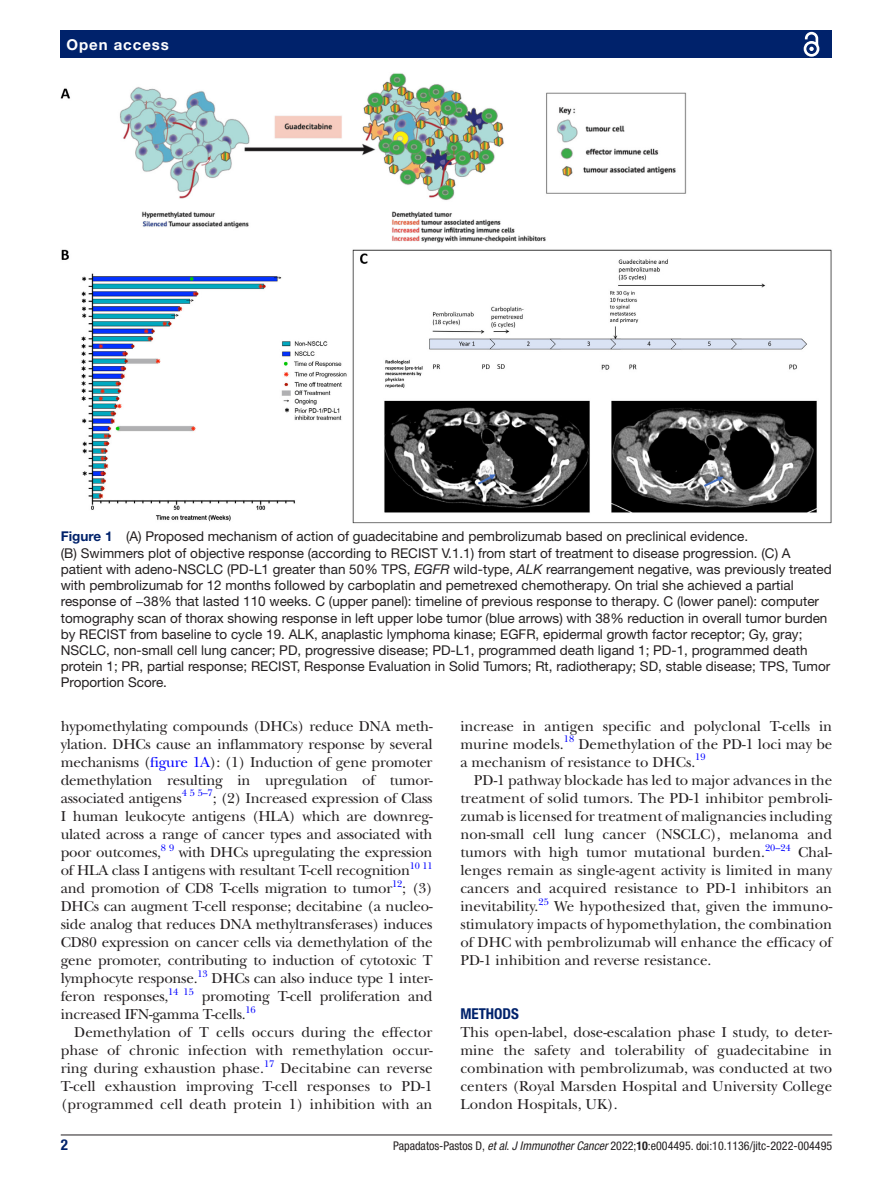
<style>
.page{position:relative;width:893px;height:1191px;background:#fff}
.page>*{position:absolute;margin:0;border:0;box-sizing:border-box;transform-origin:0 0}
.t1{font:15px/18px "New Baskerville";color:#231f20;text-align:justify}
.t2{font:700 15px "Helvetica Neue LT Std";letter-spacing:.065em;color:#fff}
.t3{font:700 condensed 15px "Helvetica Neue LT Std";color:#00226b}
.t4{font:13.5px/16.2px "Helvetica Neue LT Std";color:#231f20}
.t5{font:condensed 12px "Helvetica Neue LT Std";color:#231f20}
.t6{font:9.9px "New Baskerville";letter-spacing:-.015em;color:#00f}
.s1{font-weight:700;color:#00226b}
.s2{font-style:italic}
.s3{color:#00f}
.s4{font-weight:700}
</style>
<div class="page">
<hr style="left:61px;top:1134px;width:771px;height:1px;background:#231f20">
<div style="left:61px;top:31px;width:771px;height:27px;background:#00226b"></div>
<svg style="left:803px;top:31px;width:17px;height:26px"></svg>
<img style="left:61px;top:73px;width:771px;height:451px">
<p class="t2" style="left:66px;top:35px;width:104px">Open access</p>
<p class="t4" style="left:61px;top:528px;width:772px"><span class="s1">Figure 1</span> (A) Proposed mechanism of action of guadecitabine and pembrolizumab based on preclinical evidence.<br>(B) Swimmers plot of objective response (according to RECIST V.1.1) from start of treatment to disease progression. (C) A patient with adeno-NSCLC (PD-L1 greater than 50% TPS, <span class="s2">EGFR</span> wild-type, <span class="s2">ALK</span> rearrangement negative, was previously treated with pembrolizumab for 12 months followed by carboplatin and pemetrexed chemotherapy. On trial she achieved a partial response of −38% that lasted 110 weeks. C (upper panel): timeline of previous response to therapy. C (lower panel): computer tomography scan of thorax showing response in left upper lobe tumor (blue arrows) with 38% reduction in overall tumor burden by RECIST from baseline to cycle 19. ALK, anaplastic lymphoma kinase; EGFR, epidermal growth factor receptor; Gy, gray; NSCLC, non-small cell lung cancer; PD, progressive disease; PD-L1, programmed death ligand 1; PD-1, programmed death protein 1; PR, partial response; RECIST, Response Evaluation in Solid Tumors; Rt, radiotherapy; SD, stable disease; TPS, Tumor Proportion Score.</p>
<p class="t1" style="left:61px;top:717px;width:373px">hypomethylating compounds (DHCs) reduce DNA meth&shy;ylation. DHCs cause an inflammatory response by several mechanisms (<span class="s3">figure 1A</span>): (1) Induction of gene promoter demethylation resulting in upregulation of tumor&shy;associated antigens</p>
<p class="t6" style="left:182px;top:787px;width:33px">4 5 5–7</p>
<p class="t1" style="left:61px;top:789px;width:373px;text-indent:152px">; (2) Increased expression of Class I human leukocyte antigens (HLA) which are downreg&shy;ulated across a range of cancer types and associated with poor outcomes,</p>
<p class="t6" style="left:161px;top:841px;width:15px">8 9</p>
<p class="t1" style="left:61px;top:843px;width:373px;text-indent:118px">with DHCs upregulating the expression of HLA class I antigens with resultant T-cell recognition</p>
<p class="t6" style="left:410px;top:859px;width:24px">10 11</p>
<p class="t1" style="left:61px;top:879px;width:333px">and promotion of CD8 T-cells migration to tumor</p>
<p class="t6" style="left:392px;top:877px;width:12px">12</p>
<p class="t1" style="left:61px;top:879px;width:373px;text-indent:341px">; (3)<br>DHCs can augment T-cell response; decitabine (a nucleo&shy;side analog that reduces DNA methyltransferases) induces CD80 expression on cancer cells via demethylation of the gene promoter, contributing to induction of cytotoxic T lymphocyte response.</p>
<p class="t6" style="left:197px;top:967px;width:12px">13</p>
<p class="t1" style="left:212px;top:969px;width:222px">DHCs can also induce type 1 inter-</p>
<p class="t6" style="left:168px;top:985px;width:27px">14 15</p>
<p class="t1" style="left:61px;top:987px;width:373px;text-indent:141px">promoting T-cell proliferation and increased IFN-gamma T-cells.</p>
<p class="t1" style="left:61px;top:987px;width:109px">feron responses,</p>
<p class="t6" style="left:246px;top:1003px;width:12px">16</p>
<p class="t1" style="left:61px;top:1023px;width:373px;text-indent:14px">Demethylation of T cells occurs during the effector phase of chronic infection with remethylation occur&shy;ring during exhaustion phase.</p>
<p class="t6" style="left:264px;top:1057px;width:12px">17</p>
<p class="t1" style="left:61px;top:1059px;width:373px;text-indent:220px">Decitabine can reverse T-cell exhaustion improving T-cell responses to PD-1 (programmed cell death protein 1) inhibition with an</p>
<p class="t1" style="left:460px;top:717px;width:373px">increase in antigen specific and polyclonal T-cells in murine models.</p>
<p class="t6" style="left:564px;top:733px;width:12px">18</p>
<p class="t1" style="left:460px;top:735px;width:373px;text-indent:118px">Demethylation of the PD-1 loci may be a mechanism of resistance to DHCs.</p>
<p class="t6" style="left:695px;top:751px;width:12px">19</p>
<p class="t1" style="left:460px;top:771px;width:373px;text-indent:14px">PD-1 pathway blockade has led to major advances in the treatment of solid tumors. The PD-1 inhibitor pembroli&shy;zumab is licensed for treatment of malignancies including non-small cell lung cancer (NSCLC), melanoma and tumors with high tumor mutational burden.</p>
<p class="t6" style="left:765px;top:841px;width:27px">20–24</p>
<p class="t1" style="left:460px;top:843px;width:373px;text-indent:338px">Chal&shy;lenges remain as single-agent activity is limited in many cancers and acquired resistance to PD-1 inhibitors an inevitability.</p>
<p class="t6" style="left:538px;top:895px;width:12px">25</p>
<p class="t1" style="left:460px;top:897px;width:373px;text-indent:94px">We hypothesized that, given the immuno&shy;stimulatory impacts of hypomethylation, the combination of DHC with pembrolizumab will enhance the efficacy of PD-1 inhibition and reverse resistance.</p>
<p class="t3" style="left:460px;top:1005px;width:60px">METHODS</p>
<p class="t1" style="left:460px;top:1023px;width:373px">This open-label, dose-escalation phase I study, to deter&shy;mine the safety and tolerability of guadecitabine in combination with pembrolizumab, was conducted at two centers (Royal Marsden Hospital and University College London Hospitals, UK).</p>
<p class="t3" style="left:61px;top:1135px;width:9px">2</p>
<p class="t5" style="left:393px;top:1138px;width:441px">Papadatos-Pastos D, <span class="s2">et al</span>. <span class="s2">J Immunother Cancer</span> 2022;<span class="s4">10</span>:e004495. doi:10.1136/jitc-2022-004495</p>
</div>
